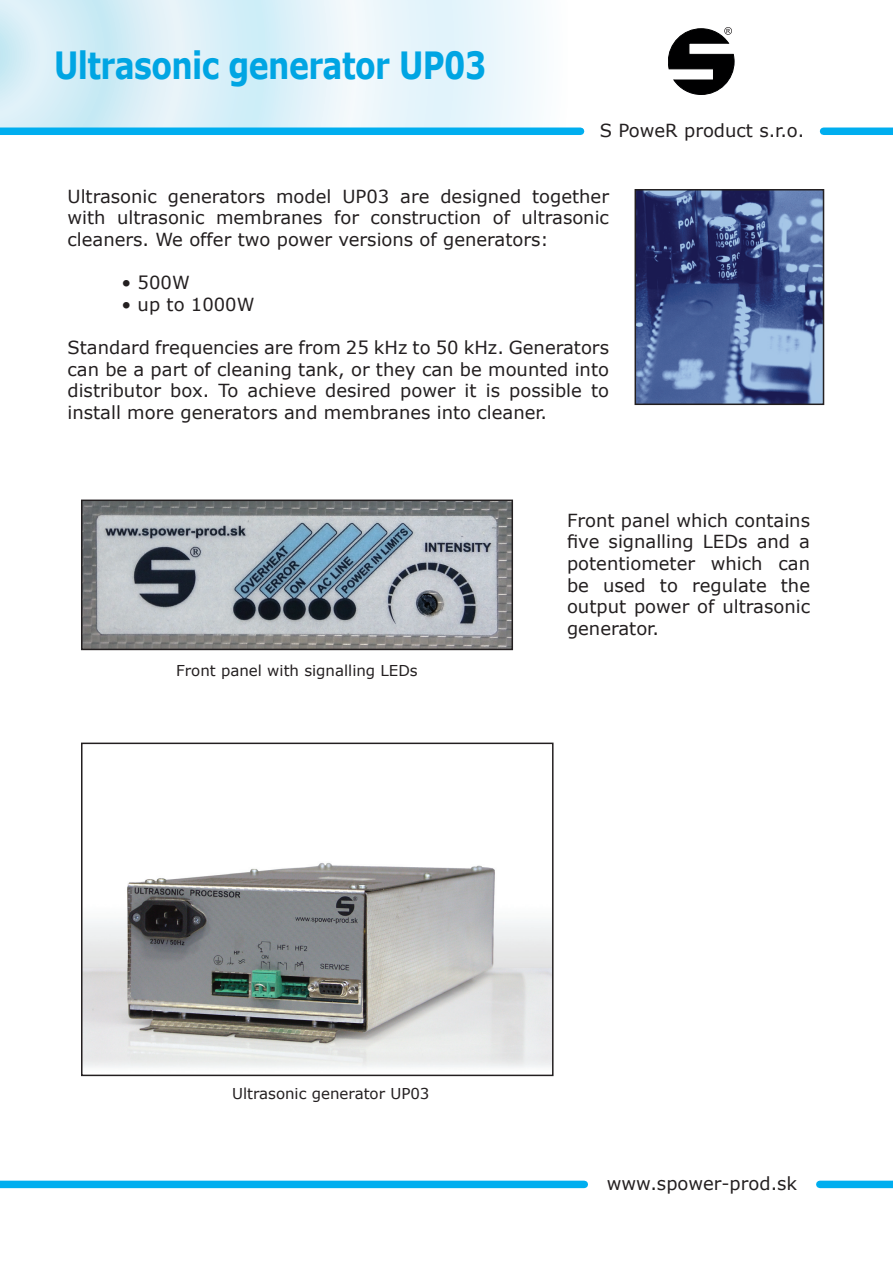
<style>
.page{position:relative;width:893px;height:1263px;background:#fff}
.page>*{position:absolute;margin:0;border:0;box-sizing:border-box;transform-origin:0 0}
.t1{font:700 37.5px "Verdana";letter-spacing:-.02em;color:#00a5e3;scale:.8 1}
.t2{font:18px/21.6px "Verdana";color:#231f20;text-align:justify}
.t3{font:15px "Verdana";color:#231f20}
</style>
<div class="page">
<svg style="left:0;top:0;width:567px;height:128px"></svg>
<svg style="left:668px;top:27px;width:66px;height:67px"></svg>
<div style="left:0;top:128px;width:580px;height:7px;background:#00aeef"></div>
<div style="left:824px;top:128px;width:69px;height:7px;background:#00aeef"></div>
<img style="left:84px;top:503px;width:426px;height:144px">
<div style="left:81px;top:500px;width:432px;height:150px;border:2px solid #231f20"></div>
<div style="left:0;top:1181px;width:584px;height:7px;background:#00aeef"></div>
<div style="left:820px;top:1181px;width:73px;height:7px;background:#00aeef"></div>
<img style="left:637px;top:192px;width:184px;height:210px">
<div style="left:634px;top:189px;width:190px;height:216px;border:2px solid #231f20"></div>
<img style="left:84px;top:863px;width:467px;height:205px">
<div style="left:81px;top:742px;width:473px;height:334px;border:2px solid #231f20"></div>
<h1 class="t1" style="left:54px;top:41px;width:542px">Ultrasonic generator UP03</h1>
<p class="t2" style="left:600px;top:119px;width:206px">S PoweR product s.r.o.</p>
<p class="t2" style="left:68px;top:185px;width:543px">Ultrasonic generators model UP03 are designed together with ultrasonic membranes for construction of ultrasonic cleaners. We offer two power versions of generators:</p>
<p class="t2" style="left:122px;top:271px;width:70px">• 500W</p>
<p class="t2" style="left:122px;top:293px;width:135px">• up to 1000W</p>
<p class="t2" style="left:68px;top:336px;width:543px">Standard frequencies are from 25 kHz to 50 kHz. Generators can be a part of cleaning tank, or they can be mounted into distributor box. To achieve desired power it is possible to install more generators and membranes into cleaner.</p>
<p class="t3" style="left:176px;top:661px;width:243px">Front panel with signalling LEDs</p>
<p class="t2" style="left:567px;top:509px;width:245px">Front panel which contains five signalling LEDs and a potentiometer which can be used to regulate the output power of ultrasonic generator.</p>
<p class="t3" style="left:232px;top:1084px;width:199px">Ultrasonic generator UP03</p>
<p class="t2" style="left:607px;top:1172px;width:192px">www.spower-prod.sk</p>
</div>
